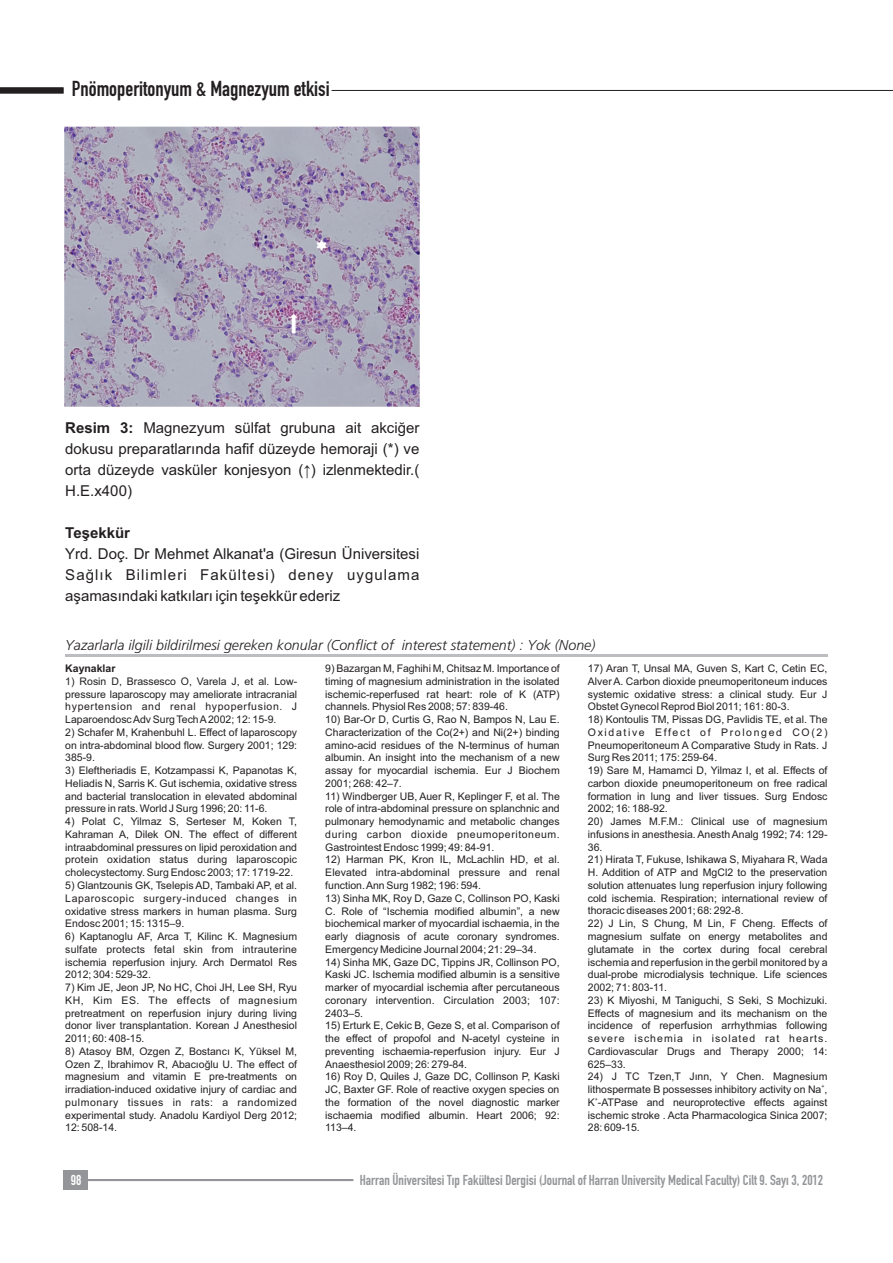
<style>
.page{position:relative;width:893px;height:1263px;background:#fff}
.page>*{position:absolute;margin:0;border:0;box-sizing:border-box;transform-origin:0 0}
.t1{font:21.3px "DIN Engsbek Alternate";color:#231f20}
.t2{font:15px/21px "Arial";color:#231f20;text-align:justify}
.t3{font:700 15px "Arial";color:#231f20}
.t4{font:14.25px "DIN Engsbek Alternate";color:#939598}
.t5{font:italic 300 14.25px "Frutiger CE";color:#231f20}
.t6{font:14.25px "DIN Engsbek Alternate";color:#fff}
.t7{font:10.5px/12.8px "Arial";color:#231f20;text-align:justify}
.t8{font:700 10.5px "Arial";color:#231f20}
.t9{font:5.25px "Arial";color:#231f20}
.s1{font-weight:700}
</style>
<div class="page">
<img style="left:65px;top:126px;width:354px;height:280px">
<hr style="left:65px;top:654px;width:763px;height:3px;background:#bcbdc0">
<svg style="left:0;top:87px;width:64px;height:7px"></svg>
<hr style="left:332px;top:90px;width:561px;height:1px;background:#231f20">
<div style="left:64px;top:1170px;width:24px;height:20px;background:#939598"></div>
<hr style="left:86px;top:1179px;width:267px;height:2px;background:#939598">
<h1 class="t1" style="left:72px;top:81px;width:259px">Pnömoperitonyum &amp; Magnezyum etkisi</h1>
<h2 class="t2" style="left:65px;top:419px;width:356px"><span class="s1">Resim 3:</span> Magnezyum sülfat grubuna ait akciğer dokusu preparatlarında hafif düzeyde hemoraji (*) ve orta düzeyde vasküler konjesyon (↑) izlenmektedir.( H.E.x400)</h2>
<h2 class="t3" style="left:65px;top:527px;width:66px">Teşekkür</h2>
<h2 class="t2" style="left:65px;top:545px;width:356px">Yrd. Doç. Dr Mehmet Alkanat'a (Giresun Üniversitesi Sağlık Bilimleri Fakültesi) deney uygulama aşamasındaki katkıları için teşekkür ederiz</h2>
<h3 class="t5" style="left:65px;top:640px;width:531px">Yazarlarla ilgili bildirilmesi gereken konular (Conflict of interest statement) : Yok (None)</h3>
<p class="t8" style="left:65px;top:664px;width:52px">Kaynaklar</p>
<p class="t7" style="left:65px;top:676px;width:233px">1) Rosin D, Brassesco O, Varela J, et al. Low&shy;pressure laparoscopy may ameliorate intracranial hypertension and renal hypoperfusion. J Laparoendosc Adv Surg Tech A2002; 12: 15-9.</p>
<p class="t7" style="left:65px;top:727px;width:233px">2) Schafer M, Krahenbuhl L. Effect of laparoscopy on intra-abdominal blood flow. Surgery 2001; 129:<br>385-9.</p>
<p class="t7" style="left:65px;top:765px;width:233px">3) Eleftheriadis E, Kotzampassi K, Papanotas K, Heliadis N, Sarris K. Gut ischemia, oxidative stress and bacterial translocation in elevated abdominal pressure in rats. World J Surg 1996; 20: 11-6.</p>
<p class="t7" style="left:65px;top:816px;width:233px">4) Polat C, Yilmaz S, Serteser M, Koken T, Kahraman A, Dilek ON. The effect of different intraabdominal pressures on lipid peroxidation and protein oxidation status during laparoscopic cholecystectomy. Surg Endosc 2003; 17: 1719-22.</p>
<p class="t7" style="left:65px;top:880px;width:233px">5) Glantzounis GK, Tselepis AD, Tambaki AP, et al.<br>Laparoscopic surgery-induced changes in oxidative stress markers in human plasma. Surg Endosc 2001; 15: 1315–9.</p>
<p class="t7" style="left:65px;top:931px;width:233px">6) Kaptanoglu AF, Arca T, Kilinc K. Magnesium sulfate protects fetal skin from intrauterine ischemia reperfusion injury. Arch Dermatol Res 2012; 304: 529-32.</p>
<p class="t7" style="left:65px;top:982px;width:233px">7) Kim JE, Jeon JP, No HC, Choi JH, Lee SH, Ryu KH, Kim ES. The effects of magnesium pretreatment on reperfusion injury during living donor liver transplantation. Korean J Anesthesiol 2011; 60: 408-15.</p>
<p class="t7" style="left:65px;top:1046px;width:233px">8) Atasoy BM, Ozgen Z, Bostancı K, Yüksel M, Ozen Z, Ibrahimov R, Abacıoğlu U. The effect of magnesium and vitamin E pre-treatments on irradiation-induced oxidative injury of cardiac and pulmonary tissues in rats: a randomized experimental study. Anadolu Kardiyol Derg 2012; 12: 508-14.</p>
<p class="t7" style="left:325px;top:663px;width:236px">9) Bazargan M, Faghihi M, Chitsaz M. Importance of timing of magnesium administration in the isolated ischemic-reperfused rat heart: role of K (ATP) channels. Physiol Res 2008; 57: 839-46.</p>
<p class="t7" style="left:325px;top:714px;width:236px">10) Bar-Or D, Curtis G, Rao N, Bampos N, Lau E.<br>Characterization of the Co(2+) and Ni(2+) binding amino-acid residues of the N-terminus of human albumin. An insight into the mechanism of a new assay for myocardial ischemia. Eur J Biochem 2001; 268: 42–7.</p>
<p class="t7" style="left:325px;top:790px;width:236px">11) Windberger UB, Auer R, Keplinger F, et al. The role of intra-abdominal pressure on splanchnic and pulmonary hemodynamic and metabolic changes during carbon dioxide pneumoperitoneum.<br>Gastrointest Endosc 1999; 49: 84-91.</p>
<p class="t7" style="left:325px;top:854px;width:236px">12) Harman PK, Kron IL, McLachlin HD, et al.<br>Elevated intra-abdominal pressure and renal function. Ann Surg 1982; 196: 594.</p>
<p class="t7" style="left:325px;top:893px;width:236px">13) Sinha MK, Roy D, Gaze C, Collinson PO, Kaski C. Role of “Ischemia modified albumin”, a new biochemical marker of myocardial ischaemia, in the early diagnosis of acute coronary syndromes.<br>Emergency Medicine Journal 2004; 21: 29–34.</p>
<p class="t7" style="left:325px;top:956px;width:236px">14) Sinha MK, Gaze DC, Tippins JR, Collinson PO, Kaski JC. Ischemia modified albumin is a sensitive marker of myocardial ischemia after percutaneous coronary intervention. Circulation 2003; 107:<br>2403–5.</p>
<p class="t7" style="left:325px;top:1020px;width:236px">15) Erturk E, Cekic B, Geze S, et al. Comparison of the effect of propofol and N-acetyl cysteine in preventing ischaemia-reperfusion injury. Eur J Anaesthesiol 2009; 26: 279-84.</p>
<p class="t7" style="left:325px;top:1071px;width:236px">16) Roy D, Quiles J, Gaze DC, Collinson P, Kaski JC, Baxter GF. Role of reactive oxygen species on the formation of the novel diagnostic marker ischaemia modified albumin. Heart 2006; 92:<br>113–4.</p>
<p class="t7" style="left:588px;top:663px;width:241px">17) Aran T, Unsal MA, Guven S, Kart C, Cetin EC, Alver A. Carbon dioxide pneumoperitoneum induces systemic oxidative stress: a clinical study. Eur J Obstet Gynecol Reprod Biol 2011; 161: 80-3.</p>
<p class="t7" style="left:588px;top:714px;width:241px">18) Kontoulis TM, Pissas DG, Pavlidis TE, et al. The Oxidative Effect of Prolonged CO(2)<br>Pneumoperitoneum A Comparative Study in Rats. J Surg Res 2011; 175: 259-64.</p>
<p class="t7" style="left:588px;top:765px;width:241px">19) Sare M, Hamamci D, Yilmaz I, et al. Effects of carbon dioxide pneumoperitoneum on free radical formation in lung and liver tissues. Surg Endosc 2002; 16: 188-92.</p>
<p class="t7" style="left:588px;top:816px;width:241px">20) James M.F.M.: Clinical use of magnesium infusions in anesthesia. Anesth Analg 1992; 74: 129- 36.</p>
<p class="t7" style="left:588px;top:854px;width:241px">21) Hirata T, Fukuse, Ishikawa S, Miyahara R, Wada H. Addition of ATP and MgCl2 to the preservation solution attenuates lung reperfusion injury following cold ischemia. Respiration; international review of thoracic diseases 2001; 68: 292-8.</p>
<p class="t7" style="left:588px;top:918px;width:241px">22) J Lin, S Chung, M Lin, F Cheng. Effects of magnesium sulfate on energy metabolites and glutamate in the cortex during focal cerebral ischemia and reperfusion in the gerbil monitored by a dual-probe microdialysis technique. Life sciences 2002; 71: 803-11.</p>
<p class="t7" style="left:588px;top:995px;width:241px">23) K Miyoshi, M Taniguchi, S Seki, S Mochizuki.<br>Effects of magnesium and its mechanism on the incidence of reperfusion arrhythmias following severe ischemia in isolated rat hearts.<br>Cardiovascular Drugs and Therapy 2000; 14:<br>625–33.</p>
<p class="t7" style="left:588px;top:1071px;width:241px">24) J TC Tzen,T Jınn, Y Chen. Magnesium</p>
<p class="t9" style="left:821px;top:1084px;width:5px">+</p>
<p class="t7" style="left:588px;top:1084px;width:241px">lithospermate B possesses inhibitory activity on Na ,</p>
<p class="t9" style="left:595px;top:1097px;width:5px">+</p>
<p class="t7" style="left:588px;top:1097px;width:241px">K -ATPase and neuroprotective effects against ischemic stroke . Acta Pharmacologica Sinica 2007; 28: 609-15.</p>
<h3 class="t6" style="left:71px;top:1175px;width:12px">98</h3>
<h3 class="t4" style="left:360px;top:1175px;width:465px">Harran Üniversitesi Tıp Fakültesi Dergisi (Journal of Harran University Medical Faculty) Cilt 9. Sayı 3, 2012</h3>
</div>
